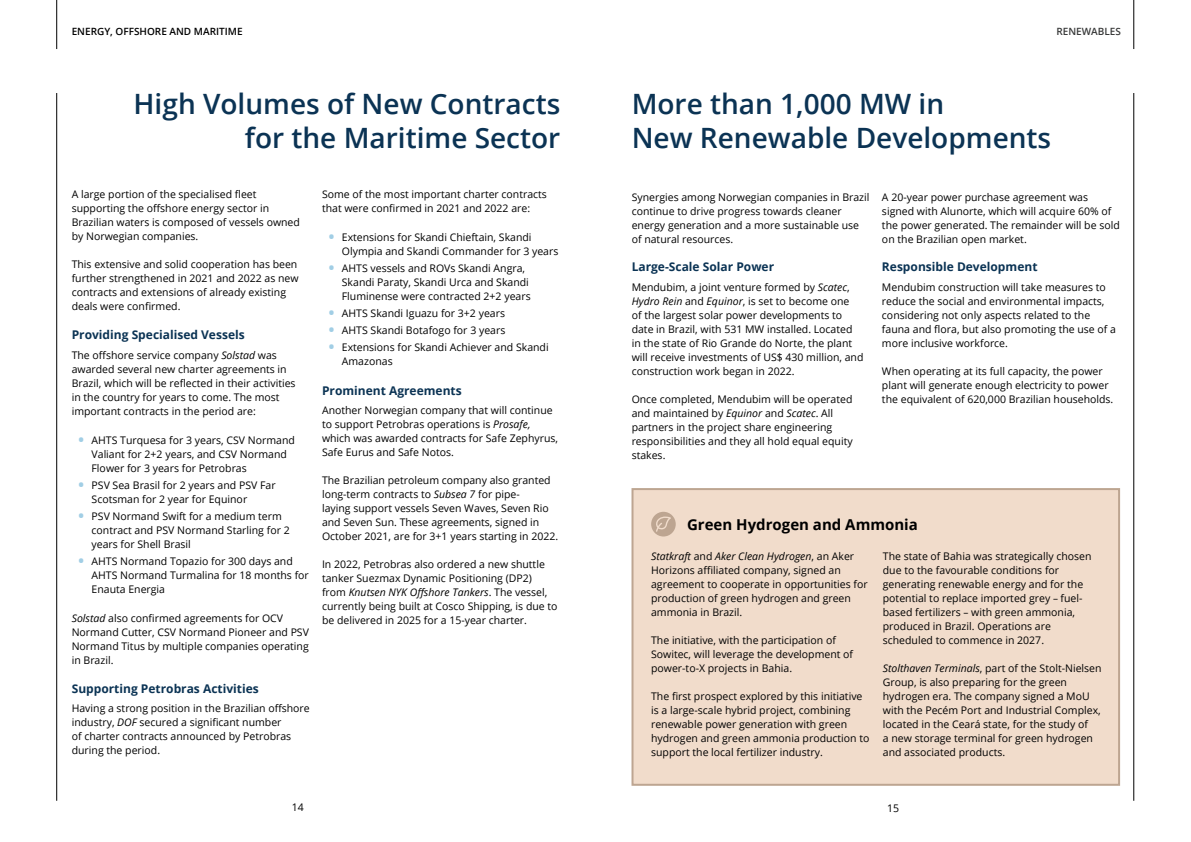
<style>
.page{position:relative;width:1191px;height:842px;background:#fff}
.page>*{position:absolute;margin:0;border:0;box-sizing:border-box;transform-origin:0 0}
.t1{font:600 28px/33.6px "Open Sans";color:#0b3354;text-align:right}
.t2{font:700 15px "Open Sans";color:#000}
.t3{font:700 12px "Open Sans";color:#0b3354}
.t4{font:10.5px/14px "Open Sans";color:#000}
.t5{font:600 10px "Open Sans";color:#000}
.t6{font:600 10px "Open Sans";color:#383939}
.s1{font-style:italic}
.s2{font-size:20px;color:#a1cee5}
.s3{font-size:10px}
</style>
<div class="page">
<hr style="left:56px;top:93px;width:1px;height:708px;background:#000">
<hr style="left:56px;top:0;width:1px;height:49px;background:#000">
<hr style="left:1133px;top:93px;width:1px;height:708px;background:#000">
<hr style="left:1133px;top:0;width:1px;height:49px;background:#000">
<div style="left:631px;top:488px;width:489px;height:298px;background:#f1dccb;border:2px solid #bda591"></div>
<div style="left:651px;top:512px;width:24px;height:24px;background:#bda591;border-radius:50%"></div>
<svg style="left:656px;top:516px;width:15px;height:16px"></svg>
<p class="t5" style="left:72px;top:25px;width:172px">ENERGY, OFFSHORE AND MARITIME</p>
<p class="t6" style="left:1056px;top:25px;width:66px">RENEWABLES</p>
<h1 class="t1" style="left:134px;top:87px;width:428px">High Volumes of New Contracts for the Maritime Sector</h1>
<h1 class="t1" style="left:631px;top:87px;width:421px;text-align:left">More than 1,000 MW in<br>New Renewable Developments</h1>
<p class="t4" style="left:631px;top:190px;width:239px">Synergies among Norwegian companies in Brazil continue to drive progress towards cleaner energy generation and a more sustainable use of natural resources.</p>
<p class="t3" style="left:631px;top:259px;width:144px">Large-Scale Solar Power</p>
<p class="t4" style="left:631px;top:280px;width:233px">Mendubim, a joint venture formed by <span class="s1">Scatec</span>, <span class="s1">Hydro Rein</span> and <span class="s1">Equinor</span>, is set to become one<br>of the largest solar power developments to date in Brazil, with 531 MW installed. Located in the state of Rio Grande do Norte, the plant will receive investments of US$ 430 million, and construction work began in 2022.</p>
<p class="t4" style="left:631px;top:392px;width:222px">Once completed, Mendubim will be operated and maintained by <span class="s1">Equinor</span> and <span class="s1">Scatec</span>. All partners in the project share engineering responsibilities and they all hold equal equity stakes.</p>
<p class="t4" style="left:322px;top:187px;width:226px">Some of the most important charter contracts that were confirmed in 2021 and 2022 are:</p>
<p class="t4" style="left:342px;top:230px;width:218px;text-indent:-14px"><span class="s2">•</span> Extensions for Skandi Chieftain, Skandi<br>Olympia and Skandi Commander for 3 years</p>
<p class="t4" style="left:342px;top:261px;width:190px;text-indent:-14px"><span class="s2">•</span> AHTS vessels and ROVs Skandi Angra,<br>Skandi Paraty, Skandi Urca and Skandi<br>Fluminense were contracted 2+2 years</p>
<p class="t4" style="left:328px;top:306px;width:179px"><span class="s2">•</span> AHTS Skandi Iguazu for 3+2 years</p>
<p class="t4" style="left:328px;top:323px;width:179px"><span class="s2">•</span> AHTS Skandi Botafogo for 3 years</p>
<p class="t4" style="left:342px;top:340px;width:208px;text-indent:-14px"><span class="s2">•</span> Extensions for Skandi Achiever and Skandi<br>Amazonas</p>
<p class="t3" style="left:322px;top:382px;width:141px">Prominent Agreements</p>
<p class="t4" style="left:322px;top:403px;width:237px">Another Norwegian company that will continue to support Petrobras operations is <span class="s1">Prosafe, </span>which was awarded contracts for Safe Zephyrus, Safe Eurus and Safe Notos.</p>
<p class="t4" style="left:322px;top:473px;width:238px">The Brazilian petroleum company also granted long-term contracts to <span class="s1">Subsea 7</span> for pipe-<br>laying support vessels Seven Waves, Seven Rio and Seven Sun. These agreements, signed in October 2021, are for 3+1 years starting in 2022.</p>
<p class="t4" style="left:322px;top:557px;width:237px">In 2022, Petrobras also ordered a new shuttle tanker Suezmax Dynamic Positioning (DP2) from <span class="s1">Knutsen NYK Offshore Tankers</span>. The vessel, currently being built at Cosco Shipping, is due to be delivered in 2025 for a 15-year charter.</p>
<p class="t4" style="left:72px;top:187px;width:230px">A large portion of the specialised fleet supporting the offshore energy sector in Brazilian waters is composed of vessels owned by Norwegian companies.</p>
<p class="t4" style="left:72px;top:257px;width:228px">This extensive and solid cooperation has been further strengthened in 2021 and 2022 as new contracts and extensions of already existing deals were confirmed.</p>
<p class="t3" style="left:72px;top:326px;width:174px">Providing Specialised Vessels</p>
<p class="t4" style="left:72px;top:348px;width:225px">The offshore service company <span class="s1">Solstad</span> was awarded several new charter agreements in Brazil, which will be reflected in their activities in the country for years to come. The most important contracts in the period are:</p>
<p class="t4" style="left:92px;top:433px;width:205px;text-indent:-14px"><span class="s2">•</span> AHTS Turquesa for 3 years, CSV Normand<br>Valiant for 2+2 years, and CSV Normand<br>Flower for 3 years for Petrobras</p>
<p class="t4" style="left:92px;top:478px;width:186px;text-indent:-14px"><span class="s2">•</span> PSV Sea Brasil for 2 years and PSV Far<br>Scotsman for 2 year for Equinor</p>
<p class="t4" style="left:92px;top:509px;width:200px;text-indent:-14px"><span class="s2">•</span> PSV Normand Swift for a medium term contract and PSV Normand Starling for 2 years for Shell Brasil</p>
<p class="t4" style="left:92px;top:553px;width:219px;text-indent:-14px"><span class="s2">•</span> AHTS Normand Topazio for 300 days and<br>AHTS Normand Turmalina for 18 months for<br>Enauta Energia</p>
<p class="t4" style="left:72px;top:611px;width:239px"><span class="s1">Solstad</span> also confirmed agreements for OCV Normand Cutter, CSV Normand Pioneer and PSV Normand Titus by multiple companies operating in Brazil.</p>
<p class="t3" style="left:72px;top:680px;width:189px">Supporting Petrobras Activities</p>
<p class="t4" style="left:72px;top:701px;width:239px">Having a strong position in the Brazilian offshore industry, <span class="s1">DOF</span> secured a significant number<br>of charter contracts announced by Petrobras during the period.</p>
<p class="t4" style="left:882px;top:190px;width:239px">A 20-year power purchase agreement was signed with Alunorte, which will acquire 60% of the power generated. The remainder will be sold on the Brazilian open market.</p>
<p class="t3" style="left:882px;top:259px;width:157px">Responsible Development</p>
<p class="t4" style="left:882px;top:280px;width:235px">Mendubim construction will take measures to reduce the social and environmental impacts, considering not only aspects related to the fauna and flora, but also promoting the use of a more inclusive workforce.</p>
<p class="t4" style="left:882px;top:364px;width:233px">When operating at its full capacity, the power plant will generate enough electricity to power the equivalent of 620,000 Brazilian households.</p>
<h2 class="t2" style="left:687px;top:514px;width:232px">Green Hydrogen and Ammonia</h2>
<p class="t4" style="left:883px;top:549px;width:210px">The state of Bahia was strategically chosen due to the favourable conditions for generating renewable energy and for the potential to replace imported grey <span class="s3">–</span> fuel&shy;based fertilizers <span class="s3">–</span> with green ammonia, produced in Brazil. Operations are scheduled to commence in 2027.</p>
<p class="t4" style="left:883px;top:661px;width:220px"><span class="s1">Stolthaven Terminals</span>, part of the Stolt-Nielsen Group, is also preparing for the green hydrogen era. The company signed a MoU with the Pecém Port and Industrial Complex, located in the Ceará state, for the study of<br>a new storage terminal for green hydrogen and associated products.</p>
<p class="t4" style="left:651px;top:549px;width:218px"><span class="s1">Statkraft</span> and <span class="s1">Aker Clean Hydrogen</span>, an Aker Horizons affiliated company, signed an agreement to cooperate in opportunities for production of green hydrogen and green ammonia in Brazil.</p>
<p class="t4" style="left:651px;top:633px;width:204px">The initiative, with the participation of<br>Sowitec, will leverage the development of power-to-X projects in Bahia.</p>
<p class="t4" style="left:651px;top:689px;width:220px">The first prospect explored by this initiative is a large-scale hybrid project, combining renewable power generation with green hydrogen and green ammonia production to support the local fertilizer industry.</p>
<p class="t4" style="left:292px;top:800px;width:14px">14</p>
<p class="t4" style="left:887px;top:801px;width:14px">15</p>
</div>
